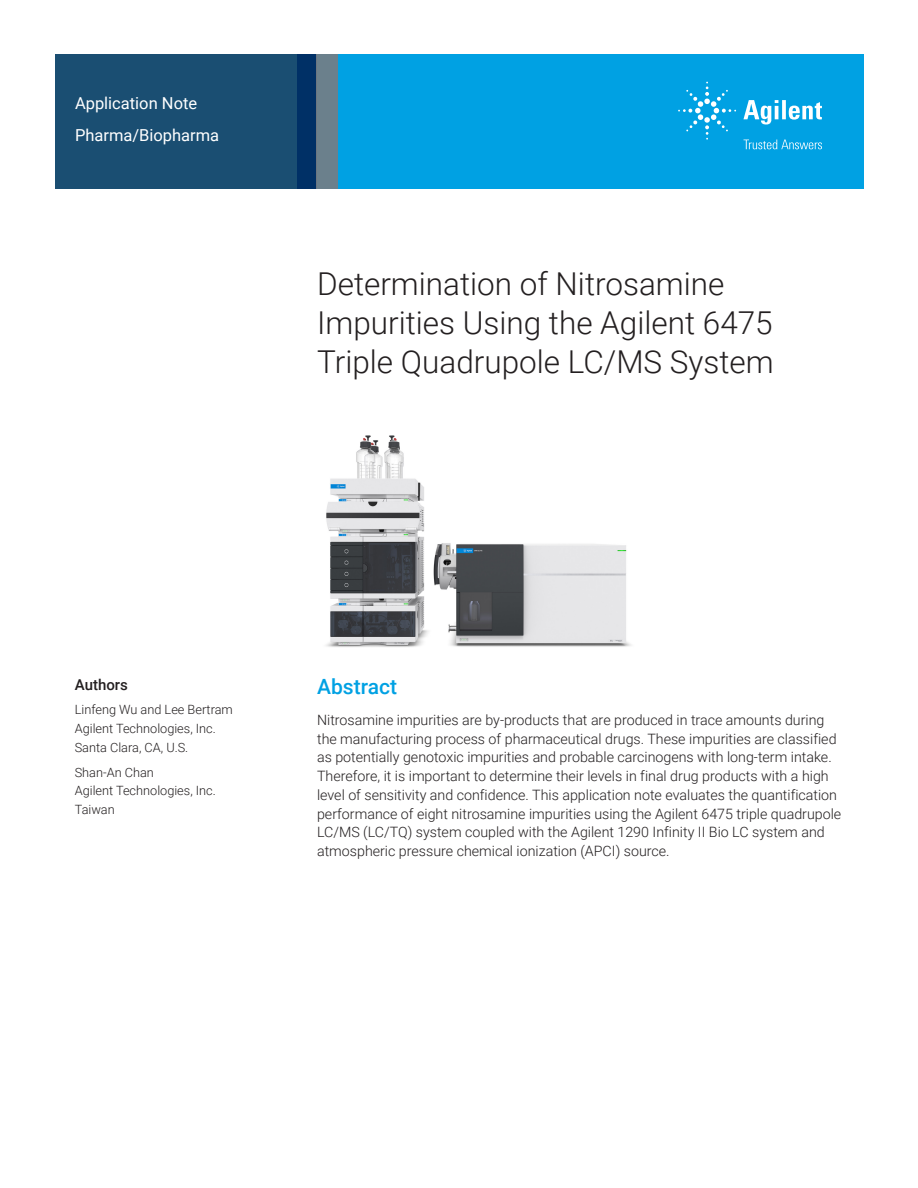
<style>
.page{position:relative;width:918px;height:1188px;background:#fff}
.page>*{position:absolute;margin:0;border:0;box-sizing:border-box;transform-origin:0 0}
.t1{font:300 31.5px/39px "Roboto";color:#231f20}
.Header_1{font:500 21px "Roboto";color:#00a1e3}
.Area_Identifier{font:16.5px "Roboto";color:#fff}
.Doctype{font:16.5px "Roboto";color:#fff}
.DATA_author_title{font:500 15px "Roboto";color:#231f20}
.Text{font:300 14.25px/18.8px "Roboto";color:#231f20}
.DATA_author_name___i{font:300 12.75px/18.8px "Roboto";color:#231f20}
</style>
<div class="page">
<div style="left:297px;top:54px;width:567px;height:135px;background:#00a1e3"></div>
<svg style="left:55px;top:54px;width:261px;height:135px;background:#184b71"></svg>
<div style="left:316px;top:54px;width:22px;height:135px;background:#6b808c"></div>
<img style="left:326px;top:435px;width:305px;height:212px">
<svg style="left:743px;top:100px;width:79px;height:25px"></svg>
<svg style="left:678px;top:82px;width:58px;height:58px"></svg>
<svg style="left:744px;top:140px;width:78px;height:9px"></svg>
<p class="Doctype" style="left:75px;top:91px;width:124px">Application Note</p>
<p class="Area_Identifier" style="left:75px;top:124px;width:146px">Pharma/Biopharma</p>
<p class="t1" style="left:317px;top:263px;width:458px">Determination of Nitrosamine<br>Impurities Using the Agilent 6475<br>Triple Quadrupole LC/MS System</p>
<p class="DATA_author_title" style="left:75px;top:674px;width:55px">Authors</p>
<p class="DATA_author_name___i" style="left:75px;top:700px;width:160px">Linfeng Wu and Lee Bertram<br>Agilent Technologies, Inc.<br>Santa Clara, CA, U.S.</p>
<p class="DATA_author_name___i" style="left:75px;top:762px;width:143px">Shan-An Chan<br>Agilent Technologies, Inc.<br>Taiwan</p>
<p class="Header_1" style="left:317px;top:672px;width:82px">Abstract</p>
<p class="Text" style="left:317px;top:710px;width:526px">Nitrosamine impurities are by-products that are produced in trace amounts during the manufacturing process of pharmaceutical drugs. These impurities are classified as potentially genotoxic impurities and probable carcinogens with long-term intake.<br>Therefore, it is important to determine their levels in final drug products with a high level of sensitivity and confidence. This application note evaluates the quantification performance of eight nitrosamine impurities using the Agilent 6475 triple quadrupole LC/MS (LC/TQ) system coupled with the Agilent 1290 Infinity II Bio LC system and atmospheric pressure chemical ionization (APCI) source.</p>
</div>
